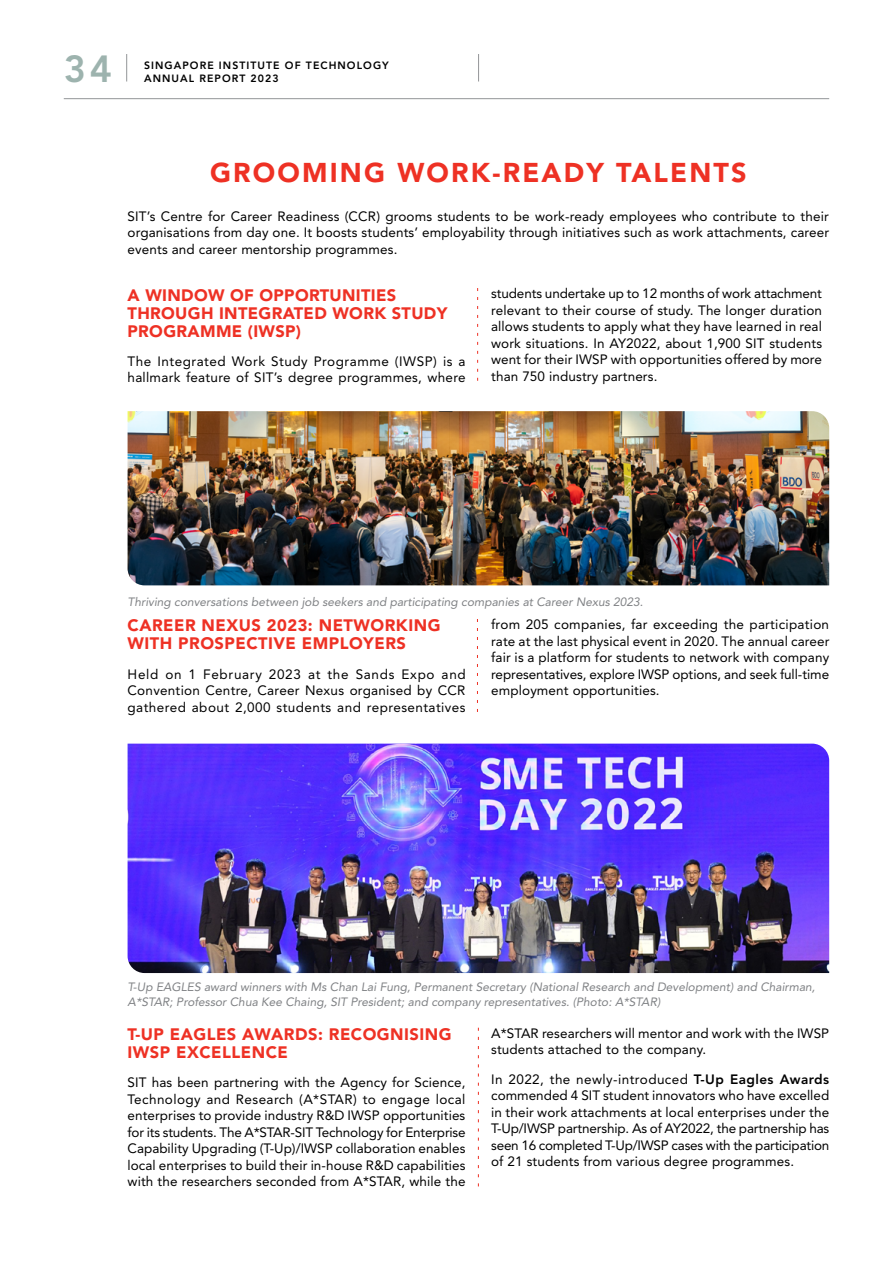
<style>
.page{position:relative;width:893px;height:1263px;background:#fff}
.page>*{position:absolute;margin:0;border:0;box-sizing:border-box;transform-origin:0 0}
.t1{font:800 37.5px "Avenir LT Std";color:#9db3ae}
.t2{font:900 27px "Avenir LT Std";letter-spacing:.08em;color:#ee3124}
.t3{font:900 16.5px/18px "Avenir LT Std";letter-spacing:.03em;color:#ee3124}
.t4{font:13.5px/16.5px "Avenir LT Std";letter-spacing:.01em;color:#000;text-align:justify}
.t5{font:italic 12px/15px "Avenir LT Std";color:#808285}
.t6{font:800 10.5px "Avenir LT Std";letter-spacing:.1em;color:#000}
.s1{font-weight:800}
</style>
<div class="page">
<svg style="left:477px;top:288px;width:1px;height:93px"></svg>
<svg style="left:478px;top:1028px;width:1px;height:158px"></svg>
<img style="left:128px;top:744px;width:701px;height:229px">
<img style="left:128px;top:411px;width:701px;height:174px">
<svg style="left:477px;top:619px;width:1px;height:93px"></svg>
<hr style="left:64px;top:98px;width:765px;height:1px;background:#939598">
<svg style="left:126px;top:54px;width:1px;height:27px"></svg>
<svg style="left:478px;top:54px;width:1px;height:27px"></svg>
<h1 class="t1" style="left:64px;top:46px;width:50px">34</h1>
<p class="t6" style="left:144px;top:59px;width:246px">SINGAPORE INSTITUTE OF TECHNOLOGY</p>
<p class="t6" style="left:144px;top:72px;width:136px">ANNUAL REPORT 2023</p>
<h2 class="t2" style="left:210px;top:157px;width:538px">GROOMING WORK-READY TALENTS</h2>
<p class="t4" style="left:128px;top:208px;width:703px">SIT’s Centre for Career Readiness (CCR) grooms students to be work-ready employees who contribute to their organisations from day one. It boosts students’ employability through initiatives such as work attachments, career events and career mentorship programmes.</p>
<p class="t4" style="left:491px;top:285px;width:332px">students undertake up to 12 months of work attachment relevant to their course of study. The longer duration allows students to apply what they have learned in real work situations. In AY2022, about 1,900 SIT students went for their IWSP with opportunities offered by more than 750 industry partners.</p>
<p class="t3" style="left:128px;top:286px;width:321px">A WINDOW OF OPPORTUNITIES<br>THROUGH INTEGRATED WORK STUDY<br>PROGRAMME (IWSP)</p>
<p class="t4" style="left:128px;top:353px;width:340px">The Integrated Work Study Programme (IWSP) is a hallmark feature of SIT’s degree programmes, where</p>
<p class="t5" style="left:128px;top:595px;width:517px">Thriving conversations between job seekers and participating companies at Career Nexus 2023.</p>
<p class="t3" style="left:128px;top:617px;width:314px">CAREER NEXUS 2023: NETWORKING<br>WITH PROSPECTIVE EMPLOYERS</p>
<p class="t4" style="left:128px;top:666px;width:340px">Held on 1 February 2023 at the Sands Expo and Convention Centre, Career Nexus organised by CCR gathered about 2,000 students and representatives</p>
<p class="t4" style="left:491px;top:616px;width:340px">from 205 companies, far exceeding the participation rate at the last physical event in 2020. The annual career fair is a platform for students to network with company representatives, explore IWSP options, and seek full-time employment opportunities.</p>
<p class="t5" style="left:128px;top:979px;width:689px">T-Up EAGLES award winners with Ms Chan Lai Fung, Permanent Secretary (National Research and Development) and Chairman,<br>A*STAR; Professor Chua Kee Chaing, SIT President; and company representatives. (Photo: A*STAR)</p>
<p class="t3" style="left:128px;top:1025px;width:326px">T-UP EAGLES AWARDS: RECOGNISING<br>IWSP EXCELLENCE</p>
<p class="t4" style="left:128px;top:1074px;width:340px">SIT has been partnering with the Agency for Science, Technology and Research (A*STAR) to engage local enterprises to provide industry R&amp;D IWSP opportunities for its students. The A*STAR-SIT Technology for Enterprise Capability Upgrading (T-Up)/IWSP collaboration enables local enterprises to build their in-house R&amp;D capabilities with the researchers seconded from A*STAR, while the</p>
<p class="t4" style="left:491px;top:1025px;width:340px">A*STAR researchers will mentor and work with the IWSP students attached to the company.</p>
<p class="t4" style="left:491px;top:1071px;width:340px">In 2022, the newly-introduced <span class="s1">T-Up Eagles Awards </span>commended 4 SIT student innovators who have excelled in their work attachments at local enterprises under the T-Up/IWSP partnership. As of AY2022, the partnership has seen 16 completed T-Up/IWSP cases with the participation of 21 students from various degree programmes.</p>
</div>
